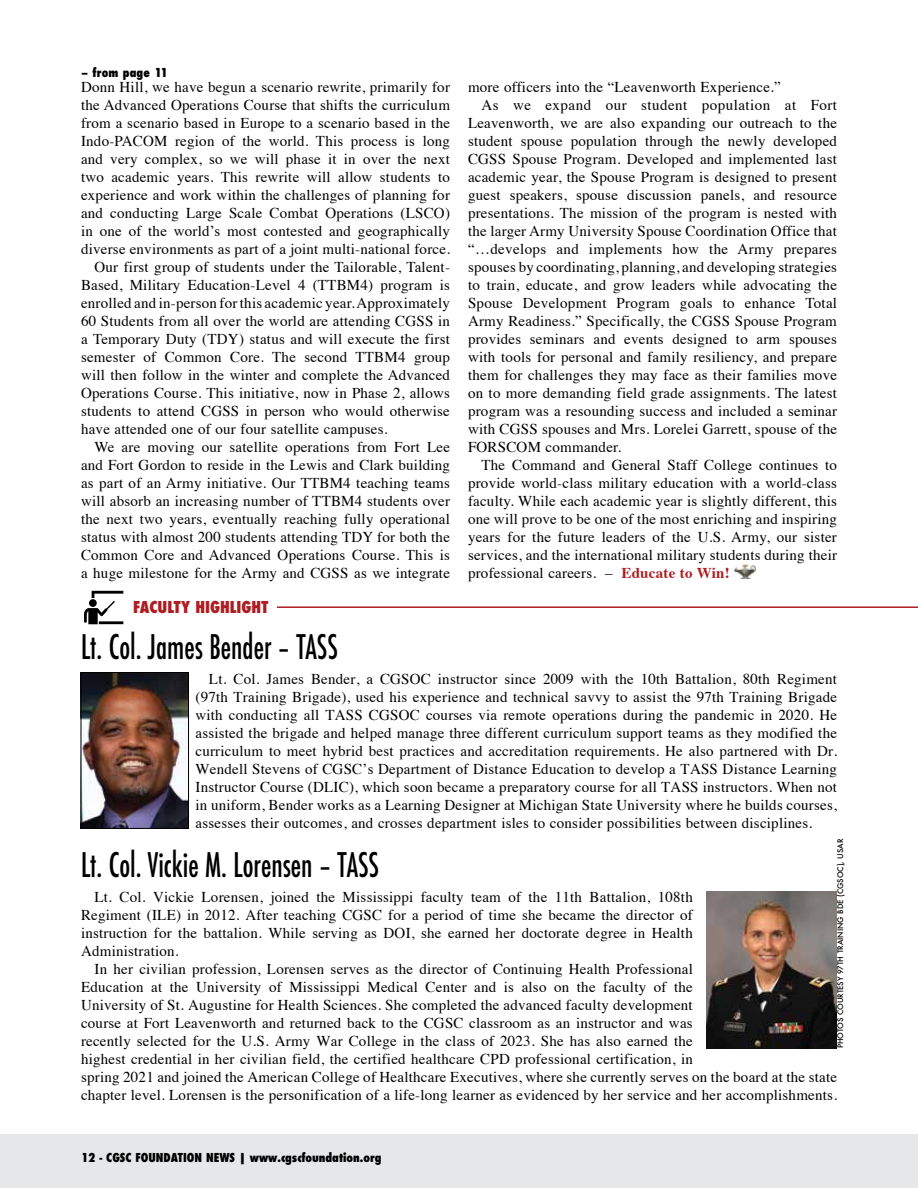
<style>
.page{position:relative;width:918px;height:1188px;background:#fff}
.page>*{position:absolute;margin:0;border:0;box-sizing:border-box;transform-origin:0 0}
.t1{font:500 condensed 33px "Futura";color:#000;scale:.85 1}
.t2{font:800 condensed 15.9px "Futura";color:#ad1d22}
.t3{font:15px/18px "Times";letter-spacing:.015em;color:#000;text-align:justify}
.t4{font:15px "Times";letter-spacing:.035em;color:#000}
.t5{font:800 condensed 12px "Futura";color:#000}
.t6{font:500 7.5px "Futura";color:#000}
.s1{font-weight:700;color:#ad1d22}
</style>
<div class="page">
<div style="left:0;top:1134px;width:918px;height:54px;background:#e6e7e8"></div>
<img style="left:734px;top:565px;width:21px;height:13px">
<hr style="left:277px;top:606px;width:641px;height:2px;background:#ad1d22">
<svg style="left:84px;top:591px;width:39px;height:33px"></svg>
<img style="left:83px;top:674px;width:104px;height:153px">
<div style="left:81px;top:672px;width:108px;height:157px;border:1px solid #000"></div>
<img style="left:706px;top:891px;width:131px;height:158px">
<p class="t5" style="left:81px;top:64px;width:88px">– from page 11</p>
<p class="t3" style="left:81px;top:77px;width:371px">Donn Hill, we have begun a scenario rewrite, primarily for</p>
<p class="t3" style="left:81px;top:95px;width:371px">the Advanced Operations Course that shifts the curriculum</p>
<p class="t3" style="left:81px;top:113px;width:371px">from a scenario based in Europe to a scenario based in the</p>
<p class="t3" style="left:81px;top:131px;width:371px">Indo-PACOM region of the world. This process is long</p>
<p class="t3" style="left:81px;top:149px;width:371px">and very complex, so we will phase it in over the next</p>
<p class="t3" style="left:81px;top:167px;width:371px">two academic years. This rewrite will allow students to</p>
<p class="t3" style="left:81px;top:185px;width:370px">experience and work within the challenges of planning for</p>
<p class="t3" style="left:81px;top:203px;width:371px">and conducting Large Scale Combat Operations (LSCO)</p>
<p class="t3" style="left:81px;top:221px;width:371px">in one of the world’s most contested and geographically</p>
<p class="t3" style="left:81px;top:239px;width:371px">diverse environments as part of a joint multi-national force.</p>
<p class="t3" style="left:94px;top:257px;width:357px">Our first group of students under the Tailorable, Talent-</p>
<p class="t3" style="left:81px;top:275px;width:371px">Based, Military Education-Level 4 (TTBM4) program is</p>
<p class="t3" style="left:81px;top:293px;width:371px">enrolled and in-person for this academic year. Approximately</p>
<p class="t3" style="left:81px;top:311px;width:371px">60 Students from all over the world are attending CGSS in</p>
<p class="t3" style="left:81px;top:329px;width:371px">a Temporary Duty (TDY) status and will execute the first</p>
<p class="t3" style="left:81px;top:347px;width:370px">semester of Common Core. The second TTBM4 group</p>
<p class="t3" style="left:81px;top:365px;width:371px">will then follow in the winter and complete the Advanced</p>
<p class="t3" style="left:81px;top:383px;width:370px">Operations Course. This initiative, now in Phase 2, allows</p>
<p class="t3" style="left:81px;top:401px;width:370px">students to attend CGSS in person who would otherwise</p>
<p class="t3" style="left:81px;top:419px;width:308px">have attended one of our four satellite campuses.</p>
<p class="t3" style="left:94px;top:437px;width:357px">We are moving our satellite operations from Fort Lee</p>
<p class="t3" style="left:81px;top:455px;width:371px">and Fort Gordon to reside in the Lewis and Clark building</p>
<p class="t3" style="left:81px;top:473px;width:371px">as part of an Army initiative. Our TTBM4 teaching teams</p>
<p class="t3" style="left:81px;top:491px;width:371px">will absorb an increasing number of TTBM4 students over</p>
<p class="t3" style="left:81px;top:509px;width:371px">the next two years, eventually reaching fully operational</p>
<p class="t3" style="left:81px;top:527px;width:371px">status with almost 200 students attending TDY for both the</p>
<p class="t3" style="left:81px;top:545px;width:371px">Common Core and Advanced Operations Course. This is</p>
<p class="t3" style="left:81px;top:563px;width:371px">a huge milestone for the Army and CGSS as we integrate</p>
<p class="t3" style="left:468px;top:77px;width:314px">more officers into the “Leavenworth Experience.”</p>
<p class="t4" style="left:482px;top:91px;width:357px">As we expand our student population at Fort</p>
<p class="t3" style="left:468px;top:113px;width:371px">Leavenworth, we are also expanding our outreach to the</p>
<p class="t3" style="left:468px;top:131px;width:371px">student spouse population through the newly developed</p>
<p class="t3" style="left:468px;top:149px;width:371px">CGSS Spouse Program. Developed and implemented last</p>
<p class="t3" style="left:468px;top:167px;width:370px">academic year, the Spouse Program is designed to present</p>
<p class="t3" style="left:468px;top:185px;width:371px">guest speakers, spouse discussion panels, and resource</p>
<p class="t3" style="left:468px;top:203px;width:371px">presentations. The mission of the program is nested with</p>
<p class="t3" style="left:468px;top:221px;width:371px">the larger Army University Spouse Coordination Office that</p>
<p class="t3" style="left:468px;top:239px;width:371px">“…develops and implements how the Army prepares</p>
<p class="t3" style="left:468px;top:257px;width:371px">spouses by coordinating, planning, and developing strategies</p>
<p class="t3" style="left:468px;top:275px;width:371px">to train, educate, and grow leaders while advocating the</p>
<p class="t3" style="left:468px;top:293px;width:371px">Spouse Development Program goals to enhance Total</p>
<p class="t3" style="left:468px;top:311px;width:370px">Army Readiness.” Specifically, the CGSS Spouse Program</p>
<p class="t3" style="left:468px;top:329px;width:371px">provides seminars and events designed to arm spouses</p>
<p class="t3" style="left:468px;top:347px;width:371px">with tools for personal and family resiliency, and prepare</p>
<p class="t3" style="left:468px;top:365px;width:371px">them for challenges they may face as their families move</p>
<p class="t3" style="left:468px;top:383px;width:371px">on to more demanding field grade assignments. The latest</p>
<p class="t3" style="left:468px;top:401px;width:371px">program was a resounding success and included a seminar</p>
<p class="t3" style="left:468px;top:419px;width:371px">with CGSS spouses and Mrs. Lorelei Garrett, spouse of the</p>
<p class="t3" style="left:468px;top:437px;width:155px">FORSCOM commander.</p>
<p class="t3" style="left:482px;top:455px;width:357px">The Command and General Staff College continues to</p>
<p class="t3" style="left:468px;top:473px;width:371px">provide world-class military education with a world-class</p>
<p class="t3" style="left:468px;top:491px;width:371px">faculty. While each academic year is slightly different, this</p>
<p class="t3" style="left:468px;top:509px;width:371px">one will prove to be one of the most enriching and inspiring</p>
<p class="t3" style="left:468px;top:527px;width:370px">years for the future leaders of the U.S. Army, our sister</p>
<p class="t3" style="left:468px;top:545px;width:371px">services, and the international military students during their</p>
<p class="t3" style="left:468px;top:563px;width:263px">professional careers. – <span class="s1">Educate to Win!</span></p>
<p class="t2" style="left:133px;top:596px;width:137px">FACULTY HIGHLIGHT</p>
<h1 class="t1" style="left:81px;top:626px;width:304px">Lt. Col. James Bender – TASS</h1>
<p class="t3" style="left:195px;top:668px;width:643px;text-indent:14px">Lt. Col. James Bender, a CGSOC instructor since 2009 with the 10th Battalion, 80th Regiment (97th Training Brigade), used his experience and technical savvy to assist the 97th Training Brigade with conducting all TASS CGSOC courses via remote operations during the pandemic in 2020. He assisted the brigade and helped manage three different curriculum support teams as they modified the curriculum to meet hybrid best practices and accreditation requirements. He also partnered with Dr.<br>Wendell Stevens of CGSC’s Department of Distance Education to develop a TASS Distance Learning Instructor Course (DLIC), which soon became a preparatory course for all TASS instructors. When not in uniform, Bender works as a Learning Designer at Michigan State University where he builds courses, assesses their outcomes, and crosses department isles to consider possibilities between disciplines.</p>
<h1 class="t1" style="left:81px;top:844px;width:352px">Lt. Col. Vickie M. Lorensen – TASS</h1>
<p class="t3" style="left:81px;top:887px;width:613px;text-indent:14px">Lt. Col. Vickie Lorensen, joined the Mississippi faculty team of the 11th Battalion, 108th Regiment (ILE) in 2012. After teaching CGSC for a period of time she became the director of instruction for the battalion. While serving as DOI, she earned her doctorate degree in Health Administration.</p>
<p class="t3" style="left:81px;top:959px;width:758px;text-align:left;text-indent:14px">In her civilian profession, Lorensen serves as the director of Continuing Health Professional<br>Education at the University of Mississippi Medical Center and is also on the faculty of the<br>University of St. Augustine for Health Sciences. She completed the advanced faculty development<br>course at Fort Leavenworth and returned back to the CGSC classroom as an instructor and was<br>recently selected for the U.S. Army War College in the class of 2023. She has also earned the<br>highest credential in her civilian field, the certified healthcare CPD professional certification, in<br>spring 2021 and joined the American College of Healthcare Executives, where she currently serves on the board at the state chapter level. Lorensen is the personification of a life-long learner as evidenced by her service and her accomplishments.</p>
<p class="t6" style="left:835px;top:1048px;width:211px;rotate:-90deg">PHOTOS COURTESY 97TH TRAINING BDE (CGSOC), USAR</p>
<p class="t5" style="left:81px;top:1149px;width:302px">12 - CGSC FOUNDATION NEWS | www.cgscfoundation.org</p>
</div>
